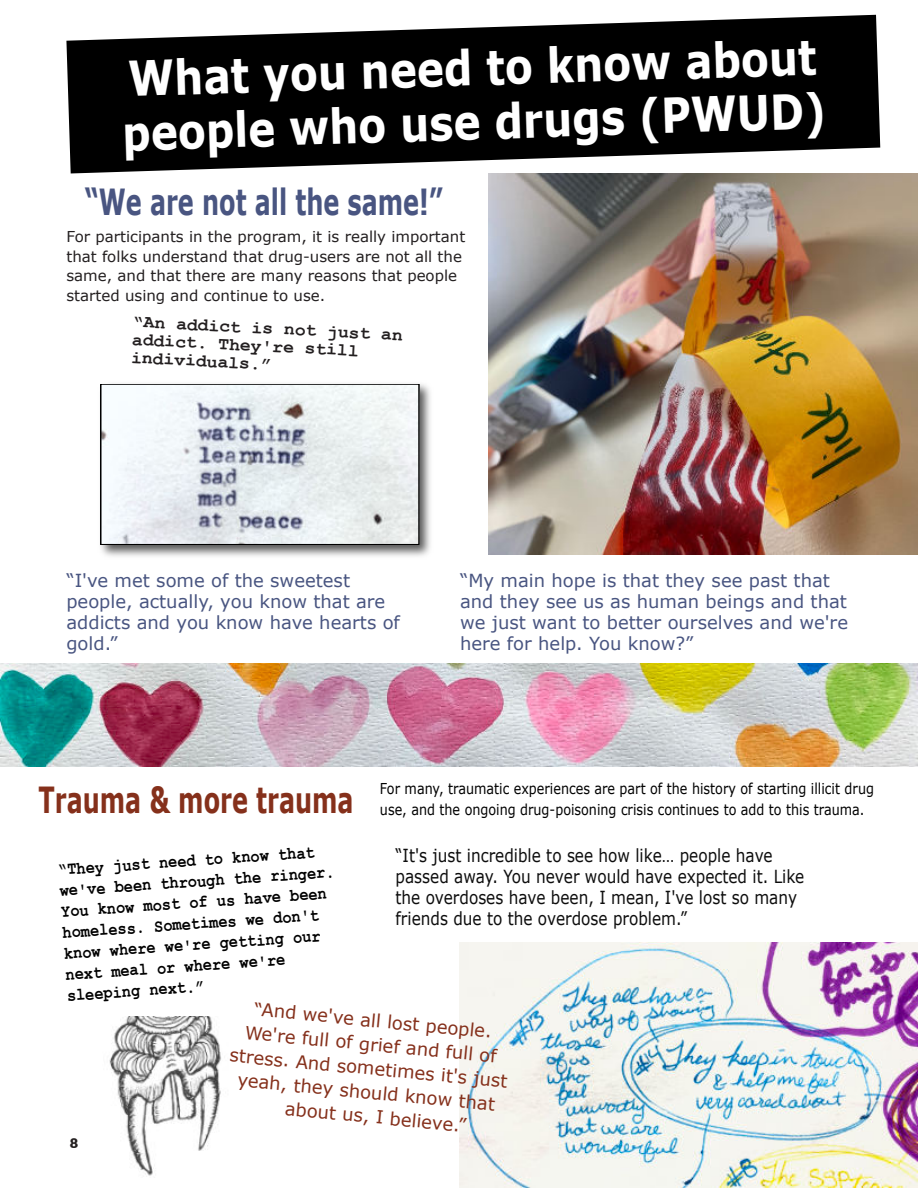
<style>
.page{position:relative;width:918px;height:1188px;background:#fff}
.page>*{position:absolute;margin:0;border:0;box-sizing:border-box;transform-origin:0 0}
.t1{font:700 48px/54px "Verdana";color:#fff;scale:.85 1}
.t2{font:700 36px "Verdana";color:#495581;scale:.67 1}
.t3{font:700 36px "Verdana";color:#85301b;scale:.67 1}
.t4{font:18px/21px "Verdana";color:#495581}
.t5{font:18px/21px "Verdana";color:#0d0d0d;scale:.85 1}
.t6{font:700 18px/21px "Courier New";color:#000;scale:.85 1}
.t7{font:18px "Verdana";color:#85301b}
.t8{font:700 18px/18.1px "Courier New";color:#231f20}
.t9{font:15px/19.5px "Verdana";color:#231f20}
.t10{font:15px/21px "Verdana";color:#000;scale:.85 1}
.t11{font:700 14.25px "Gill Sans";color:#231f20}
</style>
<div class="page">
<img style="left:489px;top:173px;width:429px;height:381px">
<img style="left:0;top:663px;width:918px;height:104px">
<svg style="left:66px;top:15px;width:814px;height:158px;fill:#000"></svg>
<img style="left:100px;top:383px;width:331px;height:174px">
<img style="left:104px;top:387px;width:312px;height:155px">
<div style="left:101px;top:384px;width:318px;height:161px;border:2px solid #000"></div>
<img style="left:459px;top:943px;width:459px;height:245px">
<img style="left:109px;top:1017px;width:112px;height:159px">
<h1 class="t1" style="left:120px;top:57px;width:830px;rotate:-2deg">What you need to know about people who use drugs (PWUD)</h1>
<h2 class="t2" style="left:85px;top:187px;width:536px">“We are not all the same!”</h2>
<p class="t9" style="left:66px;top:228px;width:400px">For participants in the program, it is really important that folks understand that drug-users are not all the same, and that there are many reasons that people started using and continue to use.</p>
<p class="t8" style="left:134px;top:314px;width:272px;rotate:3deg">“An addict is not just an addict. They're still individuals.”</p>
<p class="t4" style="left:66px;top:571px;width:335px">“I've met some of the sweetest people, actually, you know that are addicts and you know have hearts of gold.”</p>
<p class="t4" style="left:460px;top:571px;width:389px">“My main hope is that they see past that and they see us as human beings and that we just want to better ourselves and we're here for help. You know?”</p>
<h2 class="t3" style="left:38px;top:785px;width:472px">Trauma &amp; more trauma</h2>
<p class="t10" style="left:380px;top:780px;width:583px">For many, traumatic experiences are part of the history of starting illicit drug use, and the ongoing drug-poisoning crisis continues to add to this trauma.</p>
<p class="t6" style="left:58px;top:861px;width:326px;rotate:-4deg">“They just need to know that we've been through the ringer.<br>You know most of us have been homeless. Sometimes we don't know where we're getting our next meal or where we're sleeping next.”</p>
<p class="t5" style="left:396px;top:846px;width:483px">“It's just incredible to see how like… people have passed away. You never would have expected it. Like the overdoses have been, I mean, I've lost so many friends due to the overdose problem.”</p>
<p class="t7" style="left:255px;top:1003px;width:240px;rotate:5deg">“And we've all lost people.</p>
<p class="t7" style="left:246px;top:1026px;width:254px;rotate:5deg">We're full of grief and full of</p>
<p class="t7" style="left:230px;top:1049px;width:280px;rotate:5deg">stress. And sometimes it's just</p>
<p class="t7" style="left:238px;top:1073px;width:260px;rotate:5deg">yeah, they should know that</p>
<p class="t7" style="left:286px;top:1102px;width:184px;rotate:5deg">about us, I believe.”</p>
<p class="t11" style="left:70px;top:1138px;width:10px">8</p>
</div>
